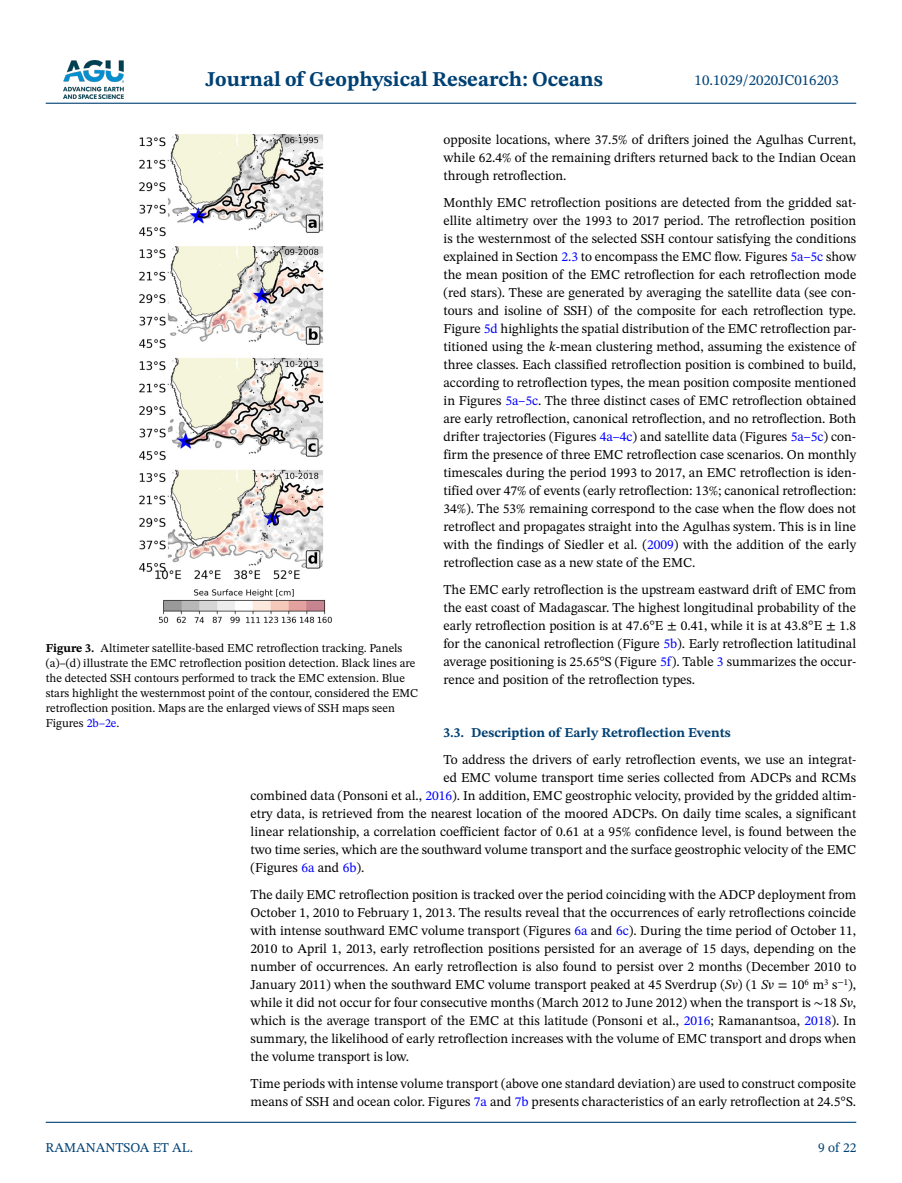
<style>
.page{position:relative;width:902px;height:1183px;background:#fff}
.page>*{position:absolute;margin:0;border:0;box-sizing:border-box;transform-origin:0 0}
.t1{font:700 21px "STIX Two Text";color:#004174}
.t2{font:15px "STIX Two Text";color:#004174}
.t3{font:13.5px/18px "STIX Two Text";color:#000;text-align:justify}
.t4{font:700 13.5px "STIX Two Text";color:#004174}
.t5{font:13.5px "STIX Two Text";color:#004174}
.t6{font:12px/15px "STIX Two Text";color:#000}
.s1{color:#00f}
.s2{font-style:italic}
.s3{font-family:"STIX Two Math"}
.s4{font-weight:700}
</style>
<div class="page">
<img style="left:63px;top:60px;width:60px;height:39px">
<hr style="left:46px;top:103px;width:810px;height:1px;background:#004174">
<hr style="left:46px;top:1121px;width:810px;height:1px;background:#004174">
<img style="left:139px;top:134px;width:193px;height:489px">
<h1 class="t1" style="left:205px;top:64px;width:399px">Journal of Geophysical Research: Oceans</h1>
<p class="t2" style="left:694px;top:69px;width:146px">10.1029/2020JC016203</p>
<p class="t3" style="left:443px;top:130px;width:414px">opposite locations, where 37.5% of drifters joined the Agulhas Current, while 62.4% of the remaining drifters returned back to the Indian Ocean through retroflection.</p>
<p class="t3" style="left:443px;top:193px;width:414px">Monthly EMC retroflection positions are detected from the gridded sat&shy;ellite altimetry over the 1993 to 2017 period. The retroflection position is the westernmost of the selected SSH contour satisfying the conditions explained in Section <span class="s1">2.3</span> to encompass the EMC flow. Figures <span class="s1">5a–5c</span> show the mean position of the EMC retroflection for each retroflection mode (red stars). These are generated by averaging the satellite data (see con&shy;tours and isoline of SSH) of the composite for each retroflection type.<br>Figure <span class="s1">5d</span> highlights the spatial distribution of the EMC retroflection par&shy;titioned using the <span class="s2">k</span>-mean clustering method, assuming the existence of three classes. Each classified retroflection position is combined to build, according to retroflection types, the mean position composite mentioned in Figures <span class="s1">5a–5c</span>. The three distinct cases of EMC retroflection obtained are early retroflection, canonical retroflection, and no retroflection. Both drifter trajectories (Figures <span class="s1">4a–4c</span>) and satellite data (Figures <span class="s1">5a–5c</span>) con&shy;firm the presence of three EMC retroflection case scenarios. On monthly timescales during the period 1993 to 2017, an EMC retroflection is iden&shy;tified over 47% of events (early retroflection: 13%; canonical retroflection:<br>34%). The 53% remaining correspond to the case when the flow does not retroflect and propagates straight into the Agulhas system. This is in line with the findings of Siedler et al. (<span class="s1">2009</span>) with the addition of the early retroflection case as a new state of the EMC.</p>
<p class="t3" style="left:443px;top:580px;width:414px">The EMC early retroflection is the upstream eastward drift of EMC from the east coast of Madagascar. The highest longitudinal probability of the early retroflection position is at 47.6°E ± 0.41, while it is at 43.8°E ± 1.8 for the canonical retroflection (Figure <span class="s1">5b</span>). Early retroflection latitudinal average positioning is 25.65°S (Figure <span class="s1">5f</span>). Table <span class="s1">3</span> summarizes the occur&shy;rence and position of the retroflection types.</p>
<p class="t4" style="left:443px;top:722px;width:289px">3.3. Description of Early Retroflection Events</p>
<p class="t3" style="left:443px;top:750px;width:414px">To address the drivers of early retroflection events, we use an integrat-</p>
<p class="t3" style="left:443px;top:768px;width:414px">ed EMC volume transport time series collected from ADCPs and RCMs</p>
<p class="t3" style="left:250px;top:786px;width:607px">combined data (Ponsoni et al., <span class="s1">2016</span>). In addition, EMC geostrophic velocity, provided by the gridded altim-</p>
<p class="t3" style="left:250px;top:804px;width:607px">etry data, is retrieved from the nearest location of the moored ADCPs. On daily time scales, a significant</p>
<p class="t3" style="left:250px;top:822px;width:607px">linear relationship, a correlation coefficient factor of 0.61 at a 95% confidence level, is found between the</p>
<p class="t3" style="left:250px;top:840px;width:607px">two time series, which are the southward volume transport and the surface geostrophic velocity of the EMC</p>
<p class="t3" style="left:250px;top:858px;width:115px">(Figures <span class="s1">6a</span> and <span class="s1">6b</span>).</p>
<p class="t3" style="left:250px;top:885px;width:607px">The daily EMC retroflection position is tracked over the period coinciding with the ADCP deployment from October 1, 2010 to February 1, 2013. The results reveal that the occurrences of early retroflections coincide with intense southward EMC volume transport (Figures <span class="s1">6a</span> and <span class="s1">6c</span>). During the time period of October 11, 2010 to April 1, 2013, early retroflection positions persisted for an average of 15 days, depending on the number of occurrences. An early retroflection is also found to persist over 2 months (December 2010 to January 2011) when the southward EMC volume transport peaked at 45 Sverdrup (<span class="s2">Sv</span>) (1 <span class="s2">Sv</span> = 10<sup>6</sup> m<sup>3</sup> s<sup>−1</sup>), while it did not occur for four consecutive months (March 2012 to June 2012) when the transport is <span class="s3">∼</span>18 <span class="s2">Sv</span>, which is the average transport of the EMC at this latitude (Ponsoni et al., <span class="s1">2016</span>; Ramanantsoa, <span class="s1">2018</span>). In summary, the likelihood of early retroflection increases with the volume of EMC transport and drops when the volume transport is low.</p>
<p class="t3" style="left:250px;top:1074px;width:607px">Time periods with intense volume transport (above one standard deviation) are used to construct composite means of SSH and ocean color. Figures <span class="s1">7a</span> and <span class="s1">7b</span> presents characteristics of an early retroflection at 24.5°S.</p>
<p class="t6" style="left:46px;top:640px;width:374px"><span class="s4">Figure 3.</span> Altimeter satellite-based EMC retroflection tracking. Panels (a)–(d) illustrate the EMC retroflection position detection. Black lines are the detected SSH contours performed to track the EMC extension. Blue stars highlight the westernmost point of the contour, considered the EMC retroflection position. Maps are the enlarged views of SSH maps seen Figures <span class="s1">2b–2e</span>.</p>
<p class="t5" style="left:45px;top:1137px;width:149px">RAMANANTSOA ET AL.</p>
<p class="t5" style="left:818px;top:1137px;width:40px">9 of 22</p>
</div>
